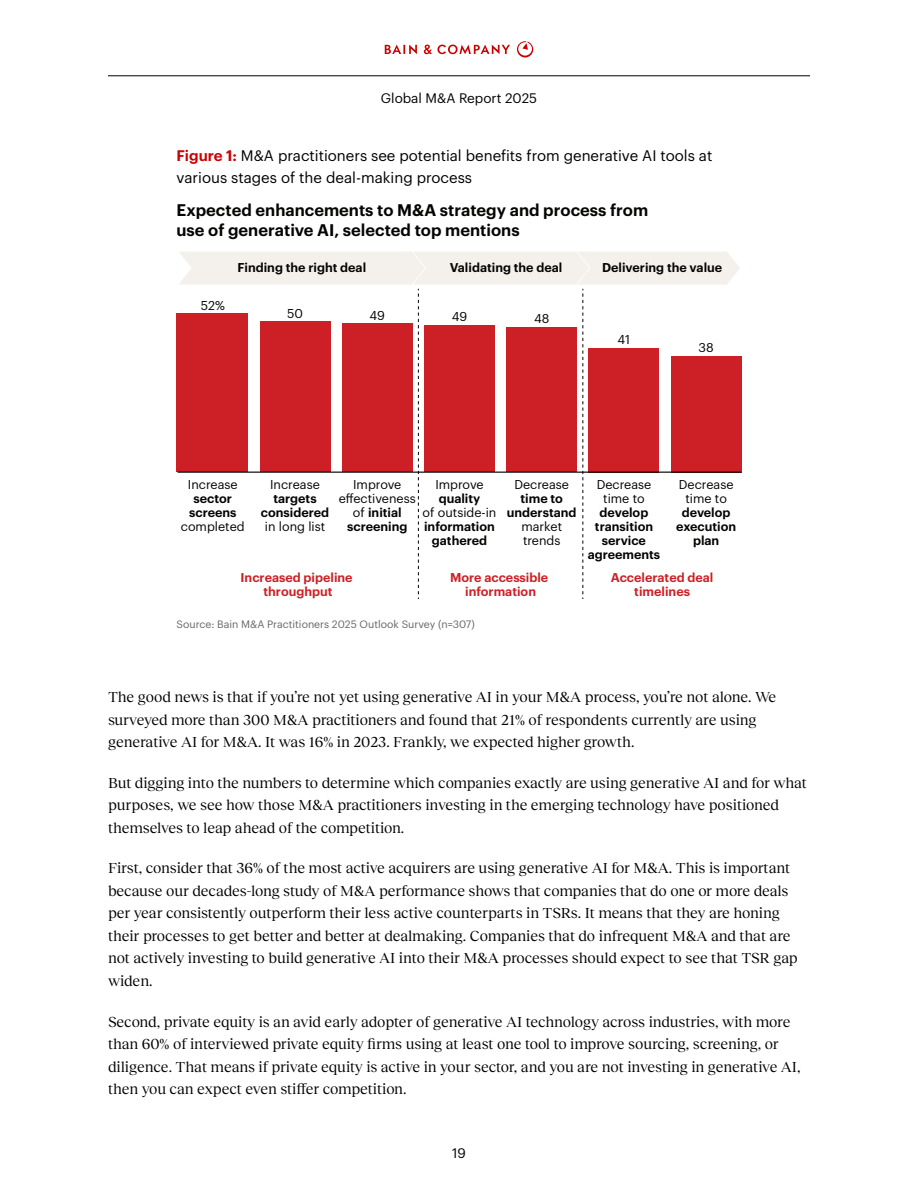
<style>
.page{position:relative;width:918px;height:1188px;background:#fff}
.page>*{position:absolute;margin:0;border:0;box-sizing:border-box;transform-origin:0 0}
.t1{font:600 16.5px/19.8px "Graphik";color:#040503}
.Body_Text{font:15px/22.5px "Reckless Neue";letter-spacing:-.005em;color:#000}
.Chart_Tagline{font:15px/22.5px "Graphik";color:#000}
.t2{font:13.5px "Graphik";color:#000}
.t3{font:600 12.6px/14.1px "Graphik";color:#040503;text-align:center}
.t4{font:12.6px/14.1px "Graphik";color:#040503;text-align:center}
.t5{font:600 12.6px/14.1px "Graphik";color:#cd2026;text-align:center}
.Figure_Notes_Sources{font:10.5px "Graphik";color:#666}
.s1{font-weight:600;color:#c00}
.s2{font-weight:600}
.s3{font-weight:400}
</style>
<div class="page">
<hr style="left:108px;top:76px;width:702px;height:1px;background:#000">
<svg style="left:385px;top:45px;width:32px;height:9px"></svg>
<svg style="left:424px;top:45px;width:86px;height:9px"></svg>
<svg style="left:517px;top:41px;width:16px;height:17px"></svg>
<svg style="left:177px;top:252px;width:564px;height:347px"></svg>
<hr style="left:178px;top:472px;width:563px;height:1px;background:#040503">
<p class="t2" style="left:381px;top:88px;width:158px">Global M&amp;A Report 2025</p>
<p class="Chart_Tagline" style="left:177px;top:143px;width:537px"><span class="s1">Figure 1:</span> M&amp;A practitioners see potential benefits from generative AI tools at various stages of the deal-making process</p>
<p class="t1" style="left:177px;top:199px;width:473px">Expected enhancements to M&amp;A strategy and process from use of generative AI, selected top mentions</p>
<p class="t4" style="left:201px;top:297px;width:26px">52%</p>
<p class="t3" style="left:237px;top:259px;width:130px">Finding the right deal</p>
<p class="t3" style="left:450px;top:259px;width:114px">Validating the deal</p>
<p class="t3" style="left:602px;top:259px;width:122px">Delivering the value</p>
<p class="t4" style="left:287px;top:305px;width:17px">50</p>
<p class="t4" style="left:370px;top:307px;width:17px">49</p>
<p class="t4" style="left:452px;top:309px;width:17px">49</p>
<p class="t4" style="left:534px;top:311px;width:17px">48</p>
<p class="t4" style="left:618px;top:331px;width:14px">41</p>
<p class="t4" style="left:699px;top:339px;width:17px">38</p>
<p class="t4" style="left:181px;top:476px;width:65px">Increase <span class="s2">sector screens </span>completed</p>
<p class="t4" style="left:261px;top:476px;width:70px">Increase <span class="s2">targets considered </span>in long list</p>
<p class="t4" style="left:339px;top:476px;width:79px">Improve effectiveness of <span class="s2">initial screening</span></p>
<p class="t3" style="left:423px;top:476px;width:75px"><span class="s3">Improve </span>quality<br><span class="s3">of outside-in </span>information gathered</p>
<p class="t4" style="left:507px;top:476px;width:71px">Decrease <span class="s2">time to understand </span>market trends</p>
<p class="t3" style="left:588px;top:476px;width:74px"><span class="s3">Decrease time to </span>develop transition service agreements</p>
<p class="t3" style="left:676px;top:476px;width:61px"><span class="s3">Decrease time to </span>develop execution plan</p>
<p class="t5" style="left:241px;top:569px;width:114px">Increased pipeline throughput</p>
<p class="t5" style="left:450px;top:569px;width:100px">More accessible information</p>
<p class="t5" style="left:611px;top:569px;width:104px">Accelerated deal timelines</p>
<p class="Figure_Notes_Sources" style="left:177px;top:617px;width:300px">Source: Bain M&amp;A Practitioners 2025 Outlook Survey (n=307)</p>
<p class="Body_Text" style="left:108px;top:685px;width:670px">The good news is that if you’re not yet using generative AI in your M&amp;A process, you’re not alone. We surveyed more than 300 M&amp;A practitioners and found that 21% of respondents currently are using generative AI for M&amp;A. It was 16% in 2023. Frankly, we expected higher growth.</p>
<p class="Body_Text" style="left:108px;top:770px;width:700px">But digging into the numbers to determine which companies exactly are using generative AI and for what purposes, we see how those M&amp;A practitioners investing in the emerging technology have positioned themselves to leap ahead of the competition.</p>
<p class="Body_Text" style="left:108px;top:856px;width:691px">First, consider that 36% of the most active acquirers are using generative AI for M&amp;A. This is important because our decades-long study of M&amp;A performance shows that companies that do one or more deals per year consistently outperform their less active counterparts in TSRs. It means that they are honing their processes to get better and better at dealmaking. Companies that do infrequent M&amp;A and that are not actively investing to build generative AI into their M&amp;A processes should expect to see that TSR gap widen.</p>
<p class="Body_Text" style="left:108px;top:1009px;width:694px">Second, private equity is an avid early adopter of generative AI technology across industries, with more than 60% of interviewed private equity firms using at least one tool to improve sourcing, screening, or diligence. That means if private equity is active in your sector, and you are not investing in generative AI, then you can expect even stiffer competition.</p>
<p class="t2" style="left:452px;top:1143px;width:15px">19</p>
</div>
